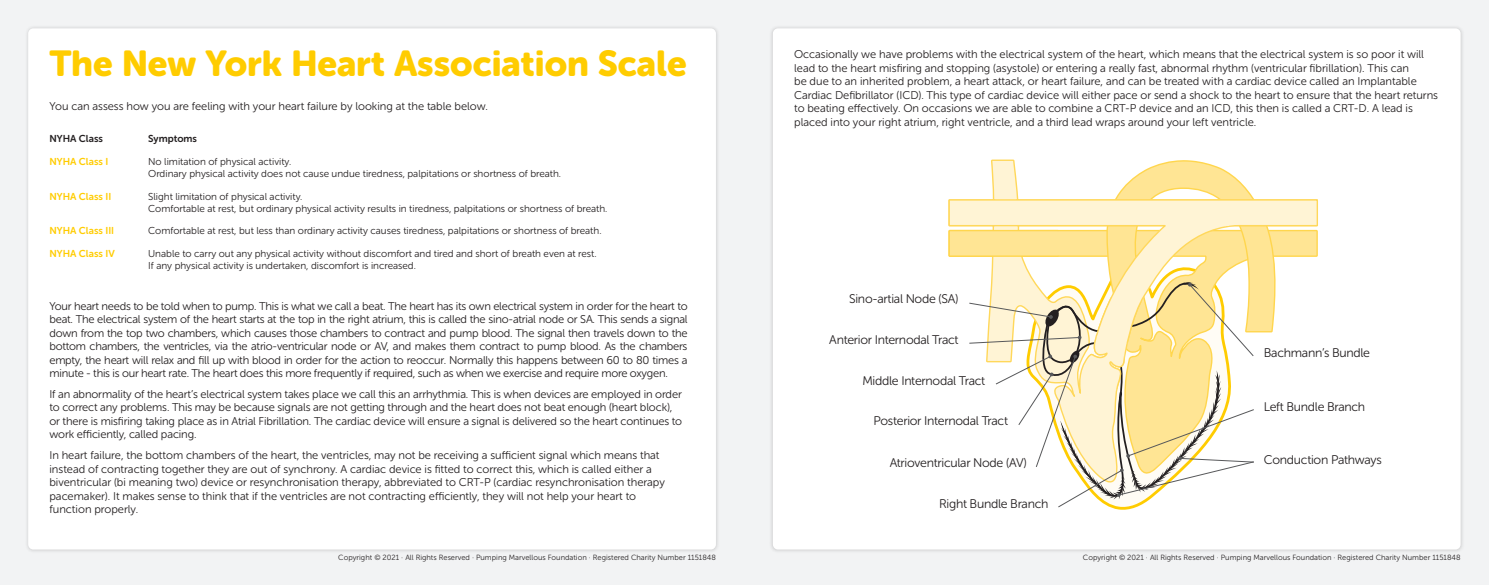
<style>
.page{position:relative;width:1489px;height:585px;background:#fff}
.page>*{position:absolute;margin:0;border:0;box-sizing:border-box;transform-origin:0 0}
.t1{font:35.75px "Museo Sans Rounded 900";color:#fc0}
.t2{font:12.5px "Museo Sans Rounded 300";letter-spacing:-.02em;color:#231f20}
.t3{font:11.25px/13.5px "Museo Sans Rounded 300";color:#231f20}
.t4{font:10px/12px "Museo Sans Rounded 300";color:#231f20}
.t5{font:10px "Museo Sans Rounded 700";color:#fc0}
.t6{font:10px "Museo Sans Rounded 700";color:#231f20}
.t7{font:7.5px "Museo Sans 300";color:#231f20}
</style>
<div class="page">
<div style="left:0;top:0;width:1488px;height:585px;background:#f2f3f4"></div>
<div style="left:24px;top:24px;width:696px;height:529px;background:#231f20;opacity:.2"></div>
<div style="left:28px;top:28px;width:688px;height:521px;background:#fff;border-radius:5px"></div>
<div style="left:769px;top:24px;width:695px;height:529px;background:#e8e9ea"></div>
<div style="left:772px;top:28px;width:688px;height:521px;background:#fff;border-radius:5px"></div>
<svg style="left:948px;top:159px;width:370px;height:349px"></svg>
<h1 class="t1" style="left:49px;top:44px;width:638px">The New York Heart Association Scale</h1>
<p class="t3" style="left:49px;top:99px;width:440px">You can assess how you are feeling with your heart failure by looking at the table below.</p>
<p class="t6" style="left:49px;top:133px;width:55px">NYHA Class</p>
<p class="t6" style="left:148px;top:133px;width:50px">Symptoms</p>
<p class="t5" style="left:49px;top:156px;width:60px">NYHA Class I</p>
<p class="t4" style="left:148px;top:155px;width:414px">No limitation of physical activity.<br>Ordinary physical activity does not cause undue tiredness, palpitations or shortness of breath.</p>
<p class="t5" style="left:49px;top:190px;width:63px">NYHA Class II</p>
<p class="t4" style="left:148px;top:190px;width:460px">Slight limitation of physical activity.<br>Comfortable at rest, but ordinary physical activity results in tiredness, palpitations or shortness of breath.</p>
<p class="t5" style="left:49px;top:225px;width:66px">NYHA Class III</p>
<p class="t4" style="left:148px;top:225px;width:455px">Comfortable at rest, but less than ordinary activity causes tiredness, palpitations or shortness of breath.</p>
<p class="t5" style="left:49px;top:248px;width:67px">NYHA Class IV</p>
<p class="t4" style="left:148px;top:247px;width:450px">Unable to carry out any physical activity without discomfort and tired and short of breath even at rest.<br>If any physical activity is undertaken, discomfort is increased.</p>
<p class="t3" style="left:49px;top:299px;width:639px;text-align:justify">Your heart needs to be told when to pump. This is what we call a beat. The heart has its own electrical system in order for the heart to beat. The electrical system of the heart starts at the top in the right atrium, this is called the sino-atrial node or SA. This sends a signal down from the top two chambers, which causes those chambers to contract and pump blood. The signal then travels down to the bottom chambers, the ventricles, via the atrio-ventricular node or AV, and makes them contract to pump blood. As the chambers empty, the heart will relax and fill up with blood in order for the action to reoccur. Normally this happens between 60 to 80 times a minute - this is our heart rate. The heart does this more frequently if required, such as when we exercise and require more oxygen.</p>
<p class="t3" style="left:49px;top:387px;width:634px">If an abnormality of the heart’s electrical system takes place we call this an arrhythmia. This is when devices are employed in order to correct any problems. This may be because signals are not getting through and the heart does not beat enough (heart block), or there is misfiring taking place as in Atrial Fibrillation. The cardiac device will ensure a signal is delivered so the heart continues to work efficiently, called pacing.</p>
<p class="t3" style="left:49px;top:448px;width:617px">In heart failure, the bottom chambers of the heart, the ventricles, may not be receiving a sufficient signal which means that instead of contracting together they are out of synchrony. A cardiac device is fitted to correct this, which is called either a biventricular (bi meaning two) device or resynchronisation therapy, abbreviated to CRT-P (cardiac resynchronisation therapy pacemaker). It makes sense to think that if the ventricles are not contracting efficiently, they will not help your heart to function properly.</p>
<p class="t7" style="left:338px;top:554px;width:379px">Copyright © 2021 · All Rights Reserved · Pumping Marvellous Foundation · Registered Charity Number 1151848</p>
<p class="t3" style="left:794px;top:48px;width:645px">Occasionally we have problems with the electrical system of the heart, which means that the electrical system is so poor it will lead to the heart misfiring and stopping (asystole) or entering a really fast, abnormal rhythm (ventricular fibrillation). This can<br>be due to an inherited problem, a heart attack, or heart failure, and can be treated with a cardiac device called an Implantable Cardiac Defibrillator (ICD). This type of cardiac device will either pace or send a shock to the heart to ensure that the heart returns to beating effectively. On occasions we are able to combine a CRT-P device and an ICD, this then is called a CRT-D. A lead is placed into your right atrium, right ventricle, and a third lead wraps around your left ventricle.</p>
<p class="t2" style="left:849px;top:292px;width:111px">Sino-artial Node (SA)</p>
<p class="t2" style="left:829px;top:333px;width:131px">Anterior Internodal Tract</p>
<p class="t2" style="left:862px;top:374px;width:124px">Middle Internodal Tract</p>
<p class="t2" style="left:873px;top:414px;width:136px">Posterior Internodal Tract</p>
<p class="t2" style="left:1263px;top:346px;width:108px">Bachmann’s Bundle</p>
<p class="t2" style="left:1263px;top:399px;width:103px">Left Bundle Branch</p>
<p class="t2" style="left:889px;top:455px;width:139px">Atrioventricular Node (AV)</p>
<p class="t2" style="left:1263px;top:453px;width:119px">Conduction Pathways</p>
<p class="t2" style="left:939px;top:496px;width:111px">Right Bundle Branch</p>
<p class="t7" style="left:1082px;top:554px;width:379px">Copyright © 2021 · All Rights Reserved · Pumping Marvellous Foundation · Registered Charity Number 1151848</p>
</div>
